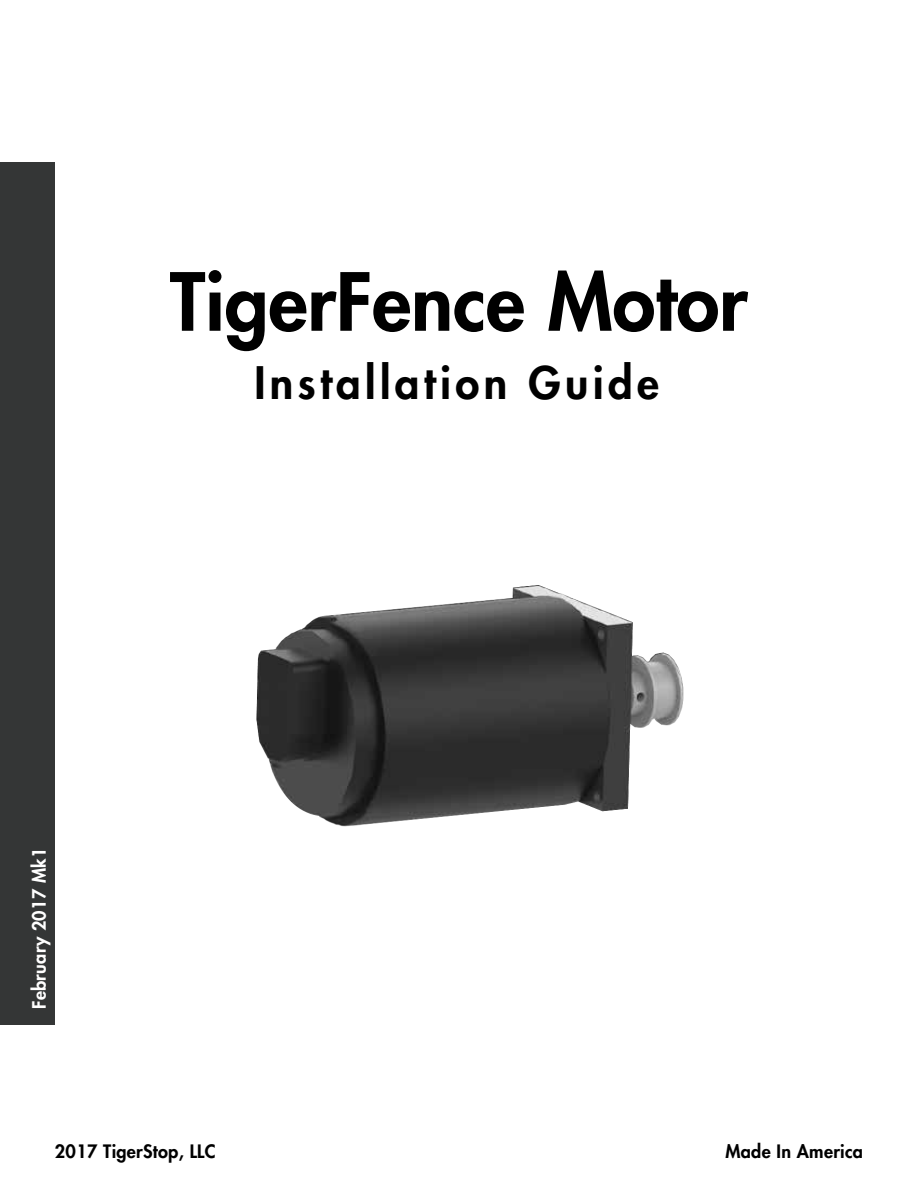
<style>
.page{position:relative;width:918px;height:1188px;background:#fff}
.page>*{position:absolute;margin:0;border:0;box-sizing:border-box;transform-origin:0 0}
.t1{font:800 77.85px "Futura Std";color:#000}
.t2{font:800 43.65px "Futura Std";letter-spacing:.1em;color:#000}
.t3{font:800 18px "Futura Std";letter-spacing:.015em;color:#000}
.t4{font:800 18px "Futura Std";letter-spacing:.015em;color:#fff}
</style>
<div class="page">
<div style="left:0;top:163px;width:55px;height:862px;background:#343636"></div>
<img style="left:256px;top:585px;width:428px;height:242px">
<h1 class="t1" style="left:170px;top:253px;width:579px">TigerFence Motor</h1>
<h2 class="t2" style="left:254px;top:355px;width:406px">Installation Guide</h2>
<p class="t4" style="left:28px;top:1009px;width:163px;rotate:-90deg">February 2017 Mk1</p>
<p class="t3" style="left:55px;top:1140px;width:162px">2017 TigerStop, LLC</p>
<p class="t3" style="left:725px;top:1140px;width:139px">Made In America</p>
</div>
